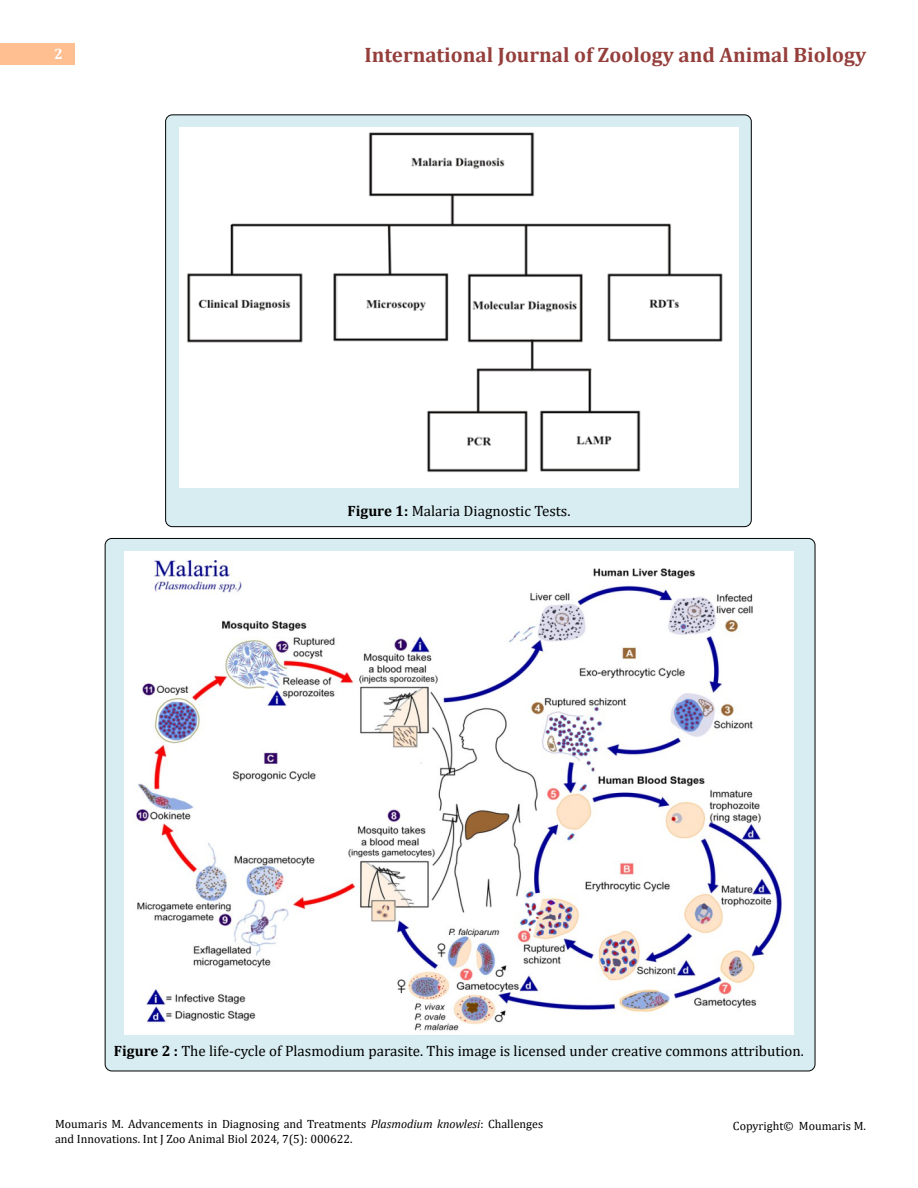
<style>
.page{position:relative;width:918px;height:1188px;background:#fff}
.page>*{position:absolute;margin:0;border:0;box-sizing:border-box;transform-origin:0 0}
.t1{font:700 21px "Cambria";color:#953f3c}
.t2{font:15px "Cambria";color:#000}
.t3{font:700 15px "Cambria";color:#fff}
.t4{font:12px/14.4px "Cambria";color:#000}
.s1{font-weight:700}
.s2{font-style:italic}
</style>
<div class="page">
<div style="left:0;top:43px;width:75px;height:21px;background:#ffbf91"></div>
<div style="left:105px;top:538px;width:710px;height:533px;background:#d8edf2;border-radius:7px"></div>
<div style="left:166px;top:115px;width:585px;height:412px;background:#d8edf2;border-radius:7px"></div>
<img style="left:180px;top:128px;width:558px;height:359px">
<img style="left:124px;top:552px;width:670px;height:483px">
<p class="t3" style="left:54px;top:44px;width:10px">2</p>
<h1 class="t1" style="left:364px;top:40px;width:503px">International Journal of Zoology and Animal Biology</h1>
<p class="t2" style="left:348px;top:502px;width:224px"><span class="s1">Figure 1:</span> Malaria Diagnostic Tests.</p>
<p class="t2" style="left:114px;top:1042px;width:692px"><span class="s1">Figure 2 :</span> The life-cycle of Plasmodium parasite. This image is licensed under creative commons attribution.</p>
<p class="t4" style="left:55px;top:1117px;width:490px">Moumaris M. Advancements in Diagnosing and Treatments <span class="s2">Plasmodium knowlesi</span>: Challenges and Innovations. Int J Zoo Animal Biol 2024, 7(5): 000622.</p>
<p class="t4" style="left:733px;top:1118px;width:134px">Copyright© Moumaris M.</p>
</div>
